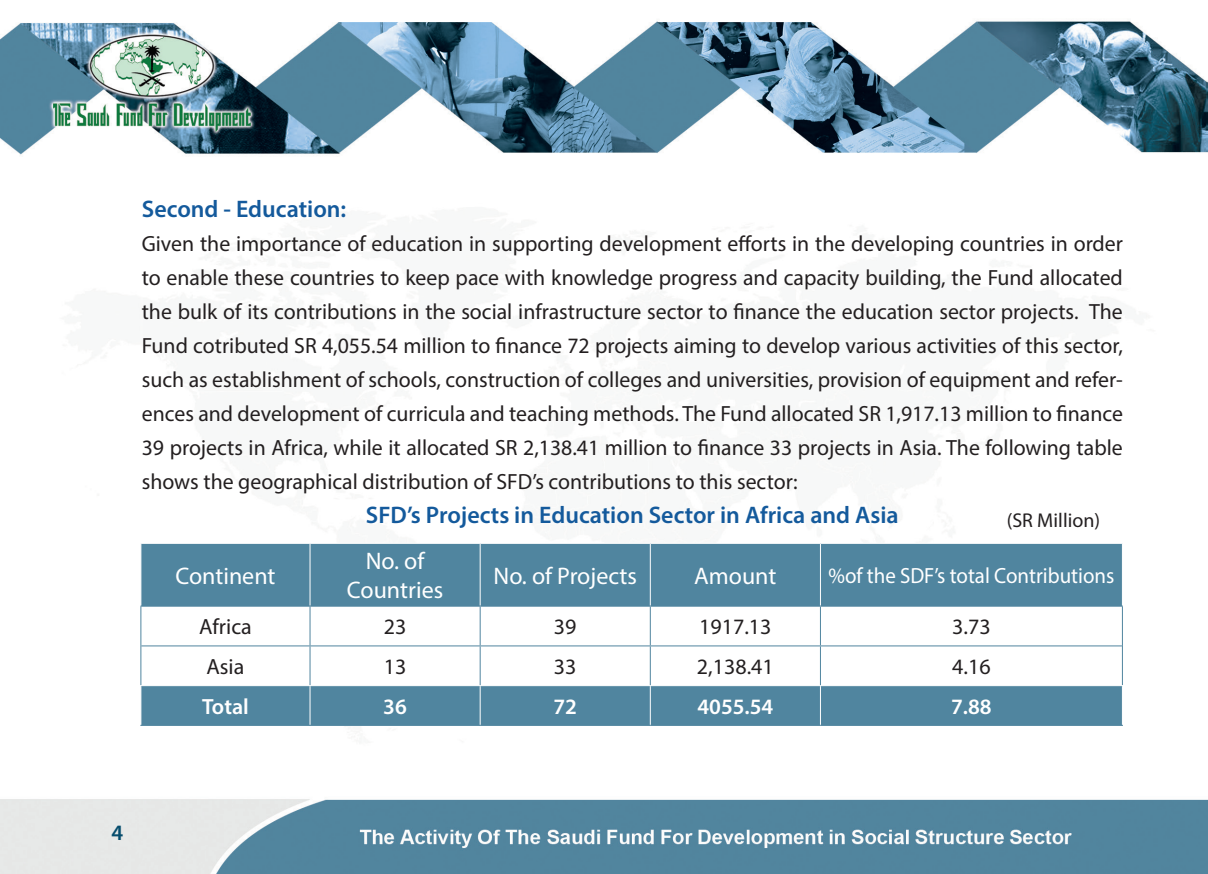
<style>
.page{position:relative;width:1208px;height:874px;background:#fff}
.page>*{position:absolute;margin:0;border:0;box-sizing:border-box;transform-origin:0 0}
.t1{font:600 24px "Myriad Pro";color:#145a9c}
.t2{font:24px/28.8px "Myriad Pro";color:#fff;text-align:center}
.t3{font:22px/34px "Myriad Pro";color:#231f20;text-align:justify}
.t4{font:22px "Myriad Pro";color:#fff;scale:.95 1}
.t5{font:600 22px "Myriad Pro";color:#fff}
.t6{font:600 22px "Myriad Pro";color:#064d6d}
.t7{font:20px "Myriad Pro";color:#231f20}
</style>
<div class="page">
<img style="left:0;top:21px;width:1208px;height:852px">
<div style="left:141px;top:543px;width:981px;height:62px;background:#50859f"></div>
<svg style="left:141px;top:606px;width:981px;height:78px"></svg>
<div style="left:141px;top:685px;width:981px;height:39px;background:#50859f"></div>
<hr style="left:820px;top:542px;width:303px;height:1px;background:#fff">
<hr style="left:1122px;top:543px;width:1px;height:62px;background:#fff">
<hr style="left:650px;top:542px;width:170px;height:1px;background:#fff">
<hr style="left:820px;top:543px;width:1px;height:62px;background:#fff">
<hr style="left:480px;top:542px;width:170px;height:1px;background:#fff">
<hr style="left:650px;top:543px;width:1px;height:62px;background:#fff">
<hr style="left:310px;top:542px;width:170px;height:1px;background:#fff">
<hr style="left:480px;top:543px;width:1px;height:62px;background:#fff">
<hr style="left:140px;top:542px;width:170px;height:1px;background:#fff">
<hr style="left:309px;top:543px;width:1px;height:62px;background:#fff">
<hr style="left:140px;top:543px;width:1px;height:62px;background:#fff">
<hr style="left:1122px;top:606px;width:1px;height:39px;background:#50859f">
<hr style="left:1122px;top:645px;width:1px;height:39px;background:#50859f">
<hr style="left:820px;top:605px;width:303px;height:1px;background:#50859f">
<hr style="left:650px;top:605px;width:170px;height:1px;background:#50859f">
<hr style="left:480px;top:605px;width:170px;height:1px;background:#50859f">
<hr style="left:310px;top:605px;width:170px;height:1px;background:#50859f">
<hr style="left:140px;top:605px;width:170px;height:1px;background:#50859f">
<hr style="left:820px;top:606px;width:1px;height:39px;background:#50859f">
<hr style="left:650px;top:606px;width:1px;height:39px;background:#50859f">
<hr style="left:480px;top:606px;width:1px;height:39px;background:#50859f">
<hr style="left:309px;top:606px;width:1px;height:39px;background:#50859f">
<hr style="left:140px;top:606px;width:1px;height:39px;background:#50859f">
<hr style="left:820px;top:646px;width:1px;height:38px;background:#50859f">
<hr style="left:650px;top:646px;width:1px;height:38px;background:#50859f">
<hr style="left:480px;top:646px;width:1px;height:38px;background:#50859f">
<hr style="left:309px;top:646px;width:1px;height:38px;background:#50859f">
<hr style="left:140px;top:645px;width:1px;height:39px;background:#50859f">
<hr style="left:820px;top:645px;width:302px;height:1px;background:#50859f">
<hr style="left:650px;top:645px;width:170px;height:1px;background:#50859f">
<hr style="left:480px;top:645px;width:170px;height:1px;background:#50859f">
<hr style="left:310px;top:645px;width:170px;height:1px;background:#50859f">
<hr style="left:141px;top:645px;width:169px;height:1px;background:#50859f">
<hr style="left:1122px;top:685px;width:1px;height:39px;background:#fff">
<hr style="left:820px;top:684px;width:303px;height:1px;background:#fff">
<hr style="left:650px;top:684px;width:170px;height:1px;background:#fff">
<hr style="left:480px;top:684px;width:170px;height:1px;background:#fff">
<hr style="left:310px;top:684px;width:170px;height:1px;background:#fff">
<hr style="left:140px;top:684px;width:170px;height:1px;background:#fff">
<hr style="left:820px;top:685px;width:1px;height:39px;background:#fff">
<hr style="left:650px;top:685px;width:1px;height:39px;background:#fff">
<hr style="left:480px;top:685px;width:1px;height:39px;background:#fff">
<hr style="left:309px;top:685px;width:1px;height:39px;background:#fff">
<hr style="left:140px;top:685px;width:1px;height:39px;background:#fff">
<hr style="left:820px;top:724px;width:303px;height:1px;background:#50859f">
<hr style="left:650px;top:724px;width:170px;height:1px;background:#50859f">
<hr style="left:480px;top:724px;width:170px;height:1px;background:#50859f">
<hr style="left:310px;top:724px;width:170px;height:1px;background:#50859f">
<hr style="left:140px;top:724px;width:170px;height:1px;background:#50859f">
<p class="t1" style="left:142px;top:193px;width:206px">Second - Education:</p>
<p class="t3" style="left:142px;top:226px;width:982px">Given the importance of education in supporting development efforts in the developing countries in order to enable these countries to keep pace with knowledge progress and capacity building, the Fund allocated the bulk of its contributions in the social infrastructure sector to finance the education sector projects. The Fund cotributed SR 4,055.54 million to finance 72 projects aiming to develop various activities of this sector, such as establishment of schools, construction of colleges and universities, provision of equipment and refer&shy;ences and development of curricula and teaching methods. The Fund allocated SR 1,917.13 million to finance 39 projects in Africa, while it allocated SR 2,138.41 million to finance 33 projects in Asia. The following table shows the geographical distribution of SFD’s contributions to this sector:</p>
<p class="t1" style="left:366px;top:499px;width:534px">SFD’s Projects in Education Sector in Africa and Asia</p>
<p class="t2" style="left:493px;top:560px;width:145px">No. of Projects</p>
<p class="t2" style="left:694px;top:560px;width:84px">Amount</p>
<p class="t4" style="left:828px;top:561px;width:302px">%of the SDF’s total Contributions</p>
<p class="t7" style="left:1006px;top:508px;width:95px">(SR Million)</p>
<p class="t2" style="left:347px;top:546px;width:98px">No. of<br>Countries</p>
<p class="t2" style="left:175px;top:560px;width:102px">Continent</p>
<p class="t3" style="left:199px;top:609px;width:54px">Africa</p>
<p class="t3" style="left:384px;top:609px;width:24px">23</p>
<p class="t3" style="left:554px;top:609px;width:24px">39</p>
<p class="t3" style="left:699px;top:609px;width:74px">1917.13</p>
<p class="t3" style="left:952px;top:609px;width:40px">3.73</p>
<p class="t3" style="left:207px;top:649px;width:39px">Asia</p>
<p class="t3" style="left:384px;top:649px;width:24px">13</p>
<p class="t3" style="left:554px;top:649px;width:24px">33</p>
<p class="t3" style="left:697px;top:649px;width:78px">2,138.41</p>
<p class="t3" style="left:952px;top:649px;width:40px">4.16</p>
<p class="t5" style="left:202px;top:692px;width:48px">Total</p>
<p class="t5" style="left:383px;top:692px;width:25px">36</p>
<p class="t5" style="left:553px;top:692px;width:25px">72</p>
<p class="t5" style="left:697px;top:692px;width:77px">4055.54</p>
<p class="t5" style="left:951px;top:692px;width:42px">7.88</p>
<p class="t6" style="left:112px;top:818px;width:13px">4</p>
</div>
